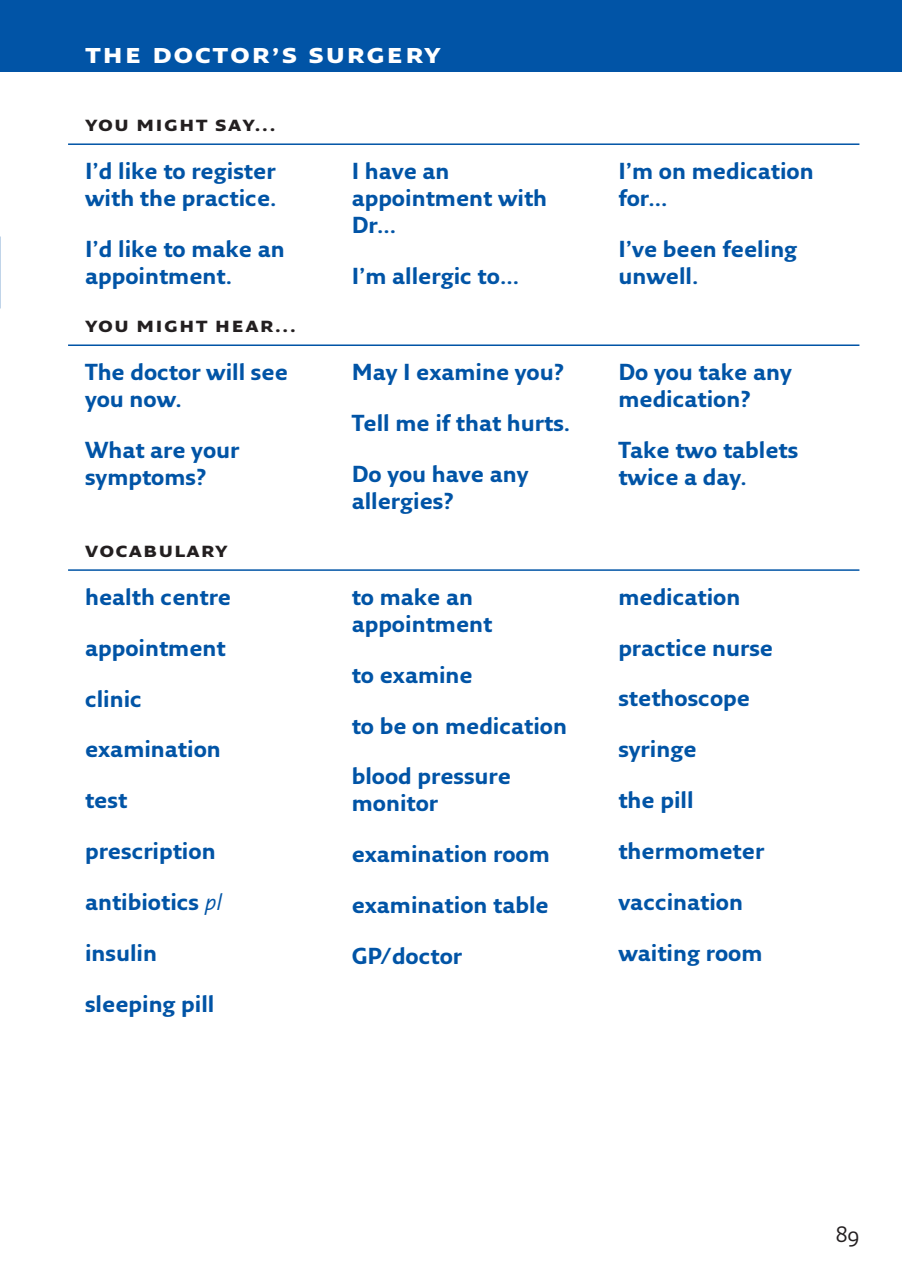
<style>
.page{position:relative;width:902px;height:1285px;background:#fff}
.page>*{position:absolute;margin:0;border:0;box-sizing:border-box;transform-origin:0 0}
.t1{font:700 30px "Fresco Sans SC";letter-spacing:.05em;color:#fff}
.t2{font:700 22.5px/27px "Fresco Sans";color:#0154a6}
.t3{font:21px "Fresco Sans";color:#231f20}
.s1{font-family:"Fresco Sans SC";color:#231f20}
.s2{font-weight:400;font-style:italic}
</style>
<div class="page">
<div style="left:0;top:0;width:901px;height:72px;background:#0154a6"></div>
<hr style="left:68px;top:143px;width:791px;height:2px;background:#0154a6">
<hr style="left:68px;top:344px;width:791px;height:2px;background:#0154a6">
<hr style="left:68px;top:569px;width:791px;height:1px;background:#0154a6">
<p class="t1" style="left:85px;top:35px;width:357px">the doctor’s surgery</p>
<p class="t2" style="left:85px;top:98px;width:192px;line-height:48.3px"><span class="s1">you might say...<br></span>I’d like to register</p>
<p class="t2" style="left:85px;top:184px;width:193px">with the practice.</p>
<p class="t2" style="left:85px;top:235px;width:201px">I’d like to make an appointment.</p>
<p class="t2" style="left:85px;top:299px;width:212px;line-height:48.3px"><span class="s1">you might hear...<br></span>The doctor will see</p>
<p class="t2" style="left:85px;top:385px;width:98px">you now.</p>
<p class="t2" style="left:85px;top:436px;width:156px">What are your symptoms?</p>
<p class="t2" style="left:85px;top:524px;width:147px;line-height:48.3px"><span class="s1">vocabulary </span>health centre</p>
<p class="t2" style="left:85px;top:634px;width:142px">appointment</p>
<p class="t2" style="left:85px;top:684px;width:58px">clinic</p>
<p class="t2" style="left:85px;top:735px;width:137px">examination</p>
<p class="t2" style="left:85px;top:786px;width:44px">test</p>
<p class="t2" style="left:85px;top:837px;width:132px">prescription</p>
<p class="t2" style="left:85px;top:888px;width:139px">antibiotics <span class="s2">pl</span></p>
<p class="t2" style="left:85px;top:938px;width:73px">insulin</p>
<p class="t2" style="left:85px;top:989px;width:131px">sleeping pill</p>
<p class="t2" style="left:352px;top:157px;width:197px">I have an appointment with<br>Dr...</p>
<p class="t2" style="left:352px;top:262px;width:169px">I’m allergic to...</p>
<p class="t2" style="left:352px;top:358px;width:214px">May I examine you?</p>
<p class="t2" style="left:352px;top:409px;width:220px">Tell me if that hurts.</p>
<p class="t2" style="left:352px;top:460px;width:178px">Do you have any allergies?</p>
<p class="t2" style="left:352px;top:583px;width:142px">to make an appointment</p>
<p class="t2" style="left:352px;top:660px;width:123px">to examine</p>
<p class="t2" style="left:352px;top:711px;width:217px">to be on medication</p>
<p class="t2" style="left:352px;top:762px;width:161px">blood pressure monitor</p>
<p class="t2" style="left:352px;top:840px;width:200px">examination room</p>
<p class="t2" style="left:352px;top:891px;width:198px">examination table</p>
<p class="t2" style="left:352px;top:942px;width:112px">GP/doctor</p>
<p class="t2" style="left:618px;top:157px;width:197px">I’m on medication for…</p>
<p class="t2" style="left:618px;top:235px;width:180px">I’ve been feeling unwell.</p>
<p class="t2" style="left:618px;top:358px;width:175px">Do you take any medication?</p>
<p class="t2" style="left:618px;top:436px;width:181px">Take two tablets twice a day.</p>
<p class="t2" style="left:618px;top:583px;width:123px">medication</p>
<p class="t2" style="left:618px;top:633px;width:156px">practice nurse</p>
<p class="t2" style="left:618px;top:684px;width:133px">stethoscope</p>
<p class="t2" style="left:618px;top:735px;width:80px">syringe</p>
<p class="t2" style="left:618px;top:786px;width:77px">the pill</p>
<p class="t2" style="left:618px;top:837px;width:147px">thermometer</p>
<p class="t2" style="left:618px;top:887px;width:126px">vaccination</p>
<p class="t2" style="left:618px;top:938px;width:146px">waiting room</p>
<p class="t3" style="left:835px;top:1222px;width:25px">89</p>
</div>
